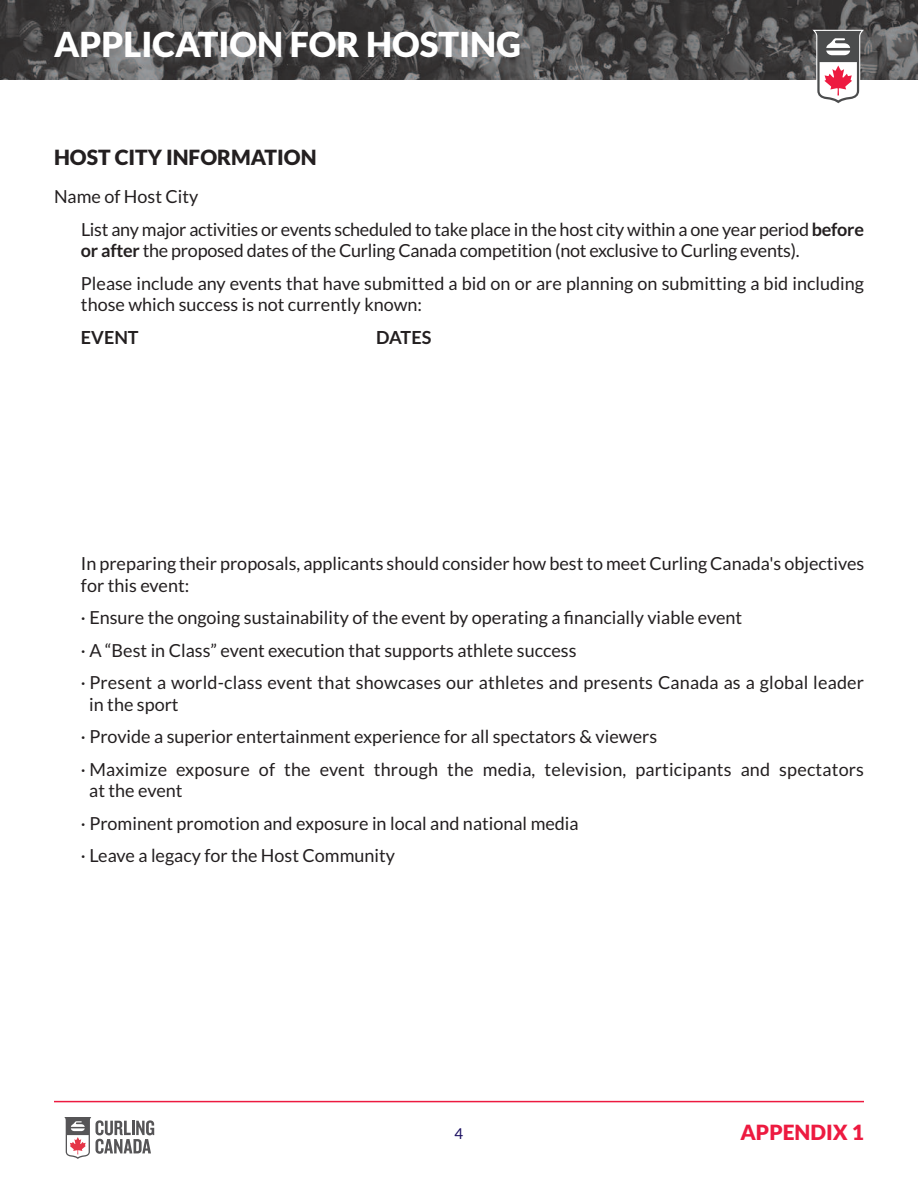
<style>
.page{position:relative;width:918px;height:1188px;background:#fff}
.page>*{position:absolute;margin:0;border:0;box-sizing:border-box;transform-origin:0 0}
.t1{font:900 34.5px "Lato";color:#fff}
.t2{font:900 21px "Lato";color:#231f20}
.t3{font:900 21px "Lato";color:#ed1a40}
.t4{font:18px/32.4px "Lato";color:#231f20}
.t5{font:700 18px "Lato";color:#231f20}
.t6{font:15px "Lato";color:#1a0e60}
.s1{font-weight:700}
</style>
<div class="page">
<img style="left:0;top:0;width:918px;height:80px">
<svg style="left:64px;top:1117px;width:90px;height:42px"></svg>
<hr style="left:54px;top:1101px;width:810px;height:1px;background:#ed1a40">
<svg style="left:813px;top:30px;width:51px;height:74px"></svg>
<h1 class="t1" style="left:54px;top:25px;width:468px">APPLICATION FOR HOSTING</h1>
<p class="t2" style="left:54px;top:146px;width:264px">HOST CITY INFORMATION</p>
<p class="t4" style="left:81px;top:181px;width:784px;text-indent:-27px">Name of Host City<br>List any major activities or events scheduled to take place in the host city within a one year period <span class="s1">before</span></p>
<p class="t4" style="left:81px;top:235px;width:784px"><span class="s1">or after</span> the proposed dates of the Curling Canada competition (not exclusive to Curling events).<br>Please include any events that have submitted a bid on or are planning on submitting a bid including</p>
<p class="t4" style="left:81px;top:289px;width:343px">those which success is not currently known:</p>
<p class="t5" style="left:81px;top:327px;width:59px">EVENT</p>
<p class="t5" style="left:376px;top:327px;width:57px">DATES</p>
<p class="t4" style="left:81px;top:553px;width:785px;line-height:21.6px">In preparing their proposals, applicants should consider how best to meet Curling Canada's objectives for this event:</p>
<p class="t4" style="left:81px;top:602px;width:785px">· Ensure the ongoing sustainability of the event by operating a financially viable event<br>· A “Best in Class” event execution that supports athlete success<br>· Present a world-class event that showcases our athletes and presents Canada as a global leader</p>
<p class="t4" style="left:81px;top:688px;width:785px;text-indent:8px">in the sport<br>· Provide a superior entertainment experience for all spectators &amp; viewers<br>· Maximize exposure of the event through the media, television, participants and spectators</p>
<p class="t4" style="left:81px;top:775px;width:499px;text-indent:8px">at the event<br>· Prominent promotion and exposure in local and national media · Leave a legacy for the Host Community</p>
<p class="t6" style="left:455px;top:1125px;width:10px">4</p>
<p class="t3" style="left:740px;top:1121px;width:125px">APPENDIX 1</p>
</div>
